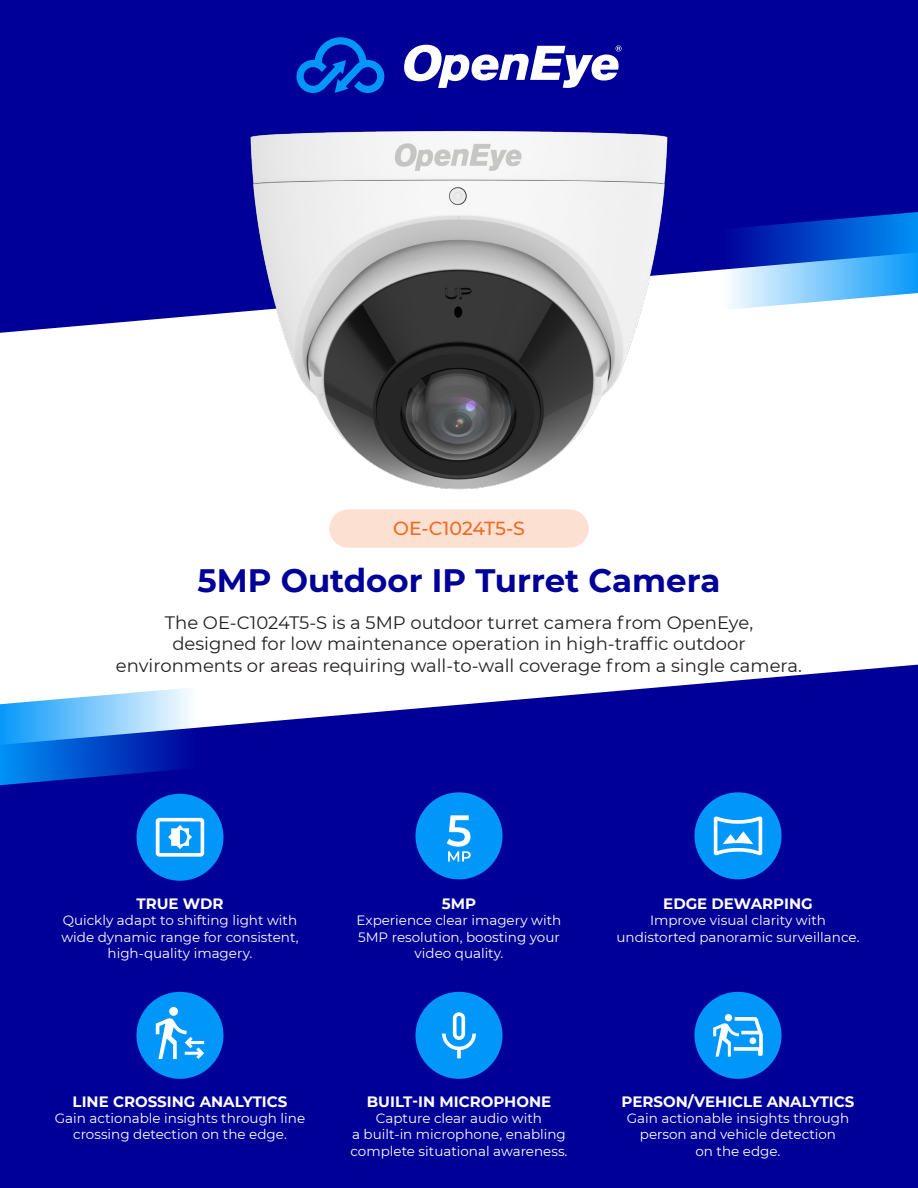
<style>
.page{position:relative;width:918px;height:1188px;background:#fff}
.page>*{position:absolute;margin:0;border:0;box-sizing:border-box;transform-origin:0 0}
.t1{font:700 32.4px "Montserrat";color:#009}
.t2{font:500 18.9px "Montserrat";letter-spacing:-.005em;color:#f26a21}
.t3{font:18px/21.6px "Montserrat";color:#231f20;text-align:center}
.t4{font:700 15px "Montserrat";color:#fff}
.t5{font:13.5px/16.2px "Montserrat";color:#fff;text-align:center}
</style>
<div class="page">
<div style="left:0;top:3px;width:918px;height:330px;background:#009"></div>
<svg style="left:805px;top:212px;width:113px;height:98px;background:#3f95e9"></svg>
<div style="left:0;top:836px;width:918px;height:352px;background:#009"></div>
<svg style="left:0;top:665px;width:918px;height:216px;fill:#009"></svg>
<svg style="left:0;top:687px;width:197px;height:99px;background:#4b87dd"></svg>
<svg style="left:404px;top:45px;width:218px;height:43px"></svg>
<svg style="left:296px;top:37px;width:89px;height:56px;background:#0038bd"></svg>
<div style="left:137px;top:794px;width:86px;height:87px;background:#0096fa;border-radius:50%"></div>
<svg style="left:156px;top:818px;width:48px;height:39px"></svg>
<div style="left:329px;top:509px;width:260px;height:39px;background:#fce1d3;border-radius:19px"></div>
<div style="left:415px;top:992px;width:88px;height:87px;background:#0096fa;border-radius:50%"></div>
<svg style="left:442px;top:1012px;width:34px;height:46px"></svg>
<img style="left:113px;top:116px;width:692px;height:374px">
<div style="left:415px;top:792px;width:88px;height:87px;background:#0096fa;border-radius:50%"></div>
<svg style="left:447px;top:815px;width:24px;height:47px"></svg>
<div style="left:695px;top:792px;width:87px;height:87px;background:#0096fa;border-radius:50%"></div>
<svg style="left:714px;top:816px;width:48px;height:39px"></svg>
<div style="left:695px;top:992px;width:87px;height:87px;background:#0096fa;border-radius:50%"></div>
<svg style="left:713px;top:1014px;width:50px;height:43px"></svg>
<div style="left:136px;top:992px;width:87px;height:87px;background:#0096fa;border-radius:50%"></div>
<svg style="left:156px;top:1007px;width:48px;height:52px"></svg>
<h2 class="t2" style="left:393px;top:515px;width:133px">OE-C1024T5-S</h2>
<h1 class="t1" style="left:198px;top:558px;width:524px">5MP Outdoor IP Turret Camera</h1>
<h3 class="t3" style="left:116px;top:611px;width:688px">The OE-C1024T5-S is a 5MP outdoor turret camera from OpenEye,<br>designed for low maintenance operation in high-traffic outdoor environments or areas requiring wall-to-wall coverage from a single camera.</h3>
<p class="t4" style="left:136px;top:893px;width:89px">TRUE WDR</p>
<p class="t5" style="left:61px;top:912px;width:239px">Quickly adapt to shifting light with wide dynamic range for consistent, high-quality imagery.</p>
<p class="t4" style="left:442px;top:893px;width:36px">5MP</p>
<p class="t5" style="left:357px;top:912px;width:206px">Experience clear imagery with<br>5MP resolution, boosting your video quality.</p>
<p class="t4" style="left:663px;top:893px;width:151px">EDGE DEWARPING</p>
<p class="t5" style="left:616px;top:912px;width:245px">Improve visual clarity with undistorted panoramic surveillance.</p>
<p class="t4" style="left:73px;top:1091px;width:216px">LINE CROSSING ANALYTICS</p>
<p class="t5" style="left:55px;top:1110px;width:252px">Gain actionable insights through line crossing detection on the edge.</p>
<p class="t4" style="left:367px;top:1091px;width:186px">BUILT-IN MICROPHONE</p>
<p class="t5" style="left:351px;top:1110px;width:218px">Capture clear audio with<br>a built-in microphone, enabling complete situational awareness.</p>
<p class="t4" style="left:622px;top:1091px;width:234px">PERSON/VEHICLE ANALYTICS</p>
<p class="t5" style="left:627px;top:1110px;width:224px">Gain actionable insights through person and vehicle detection<br>on the edge.</p>
</div>
